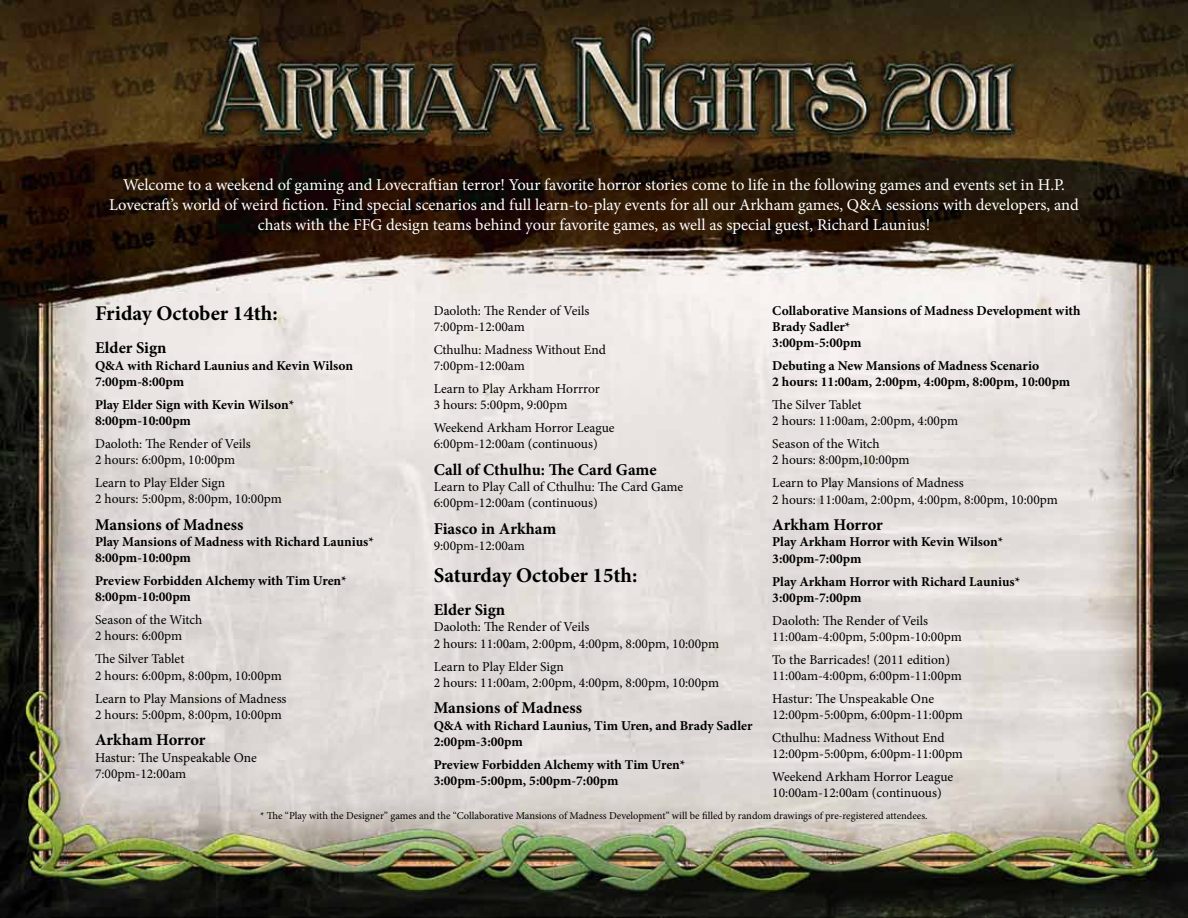
<style>
.page{position:relative;width:1188px;height:918px;background:#fff}
.page>*{position:absolute;margin:0;border:0;box-sizing:border-box;transform-origin:0 0}
.t1{font:700 21px "Minion Pro";color:#000}
.t2{font:16.5px/19.8px "Minion Pro";letter-spacing:-.005em;color:#fff;text-align:center}
.t3{font:700 16.5px "Minion Pro";color:#000}
.t4{font:13.5px/16.2px "Minion Pro";color:#000}
.t5{font:700 13.5px/16.2px "Minion Pro";color:#000}
.t6{font:10.5px "Minion Pro";color:#000}
</style>
<div class="page">
<img style="left:0;top:0;width:1188px;height:918px">
<p class="t2" style="left:109px;top:175px;width:971px">Welcome to a weekend of gaming and Lovecraftian terror! Your favorite horror stories come to life in the following games and events set in H.P.<br>Lovecraft’s world of weird fiction. Find special scenarios and full learn-to-play events for all our Arkham games, Q&amp;A sessions with developers, and chats with the FFG design teams behind your favorite games, as well as special guest, Richard Launius!</p>
<h1 class="t1" style="left:95px;top:299px;width:184px">Friday October 14th:</h1>
<p class="t3" style="left:95px;top:336px;width:73px">Elder Sign</p>
<p class="t5" style="left:95px;top:357px;width:260px">Q&amp;A with Richard Launius and Kevin Wilson<br>7:00pm-8:00pm</p>
<p class="t5" style="left:95px;top:396px;width:201px">Play Elder Sign with Kevin Wilson*<br>8:00pm-10:00pm</p>
<p class="t4" style="left:95px;top:436px;width:157px">Daoloth: The Render of Veils<br>2 hours: 6:00pm, 10:00pm</p>
<p class="t4" style="left:95px;top:475px;width:188px">Learn to Play Elder Sign<br>2 hours: 5:00pm, 8:00pm, 10:00pm</p>
<p class="t3" style="left:95px;top:513px;width:150px">Mansions of Madness</p>
<p class="t5" style="left:95px;top:533px;width:280px">Play Mansions of Madness with Richard Launius*<br>8:00pm-10:00pm</p>
<p class="t5" style="left:95px;top:573px;width:253px">Preview Forbidden Alchemy with Tim Uren*<br>8:00pm-10:00pm</p>
<p class="t4" style="left:95px;top:612px;width:109px">Season of the Witch<br>2 hours: 6:00pm</p>
<p class="t4" style="left:95px;top:651px;width:188px">The Silver Tablet<br>2 hours: 6:00pm, 8:00pm, 10:00pm</p>
<p class="t4" style="left:95px;top:690px;width:193px">Learn to Play Mansions of Madness<br>2 hours: 5:00pm, 8:00pm, 10:00pm</p>
<p class="t3" style="left:95px;top:728px;width:112px">Arkham Horror</p>
<p class="t4" style="left:95px;top:749px;width:163px">Hastur: The Unspeakable One<br>7:00pm-12:00am</p>
<p class="t4" style="left:434px;top:302px;width:157px">Daoloth: The Render of Veils<br>7:00pm-12:00am</p>
<p class="t4" style="left:434px;top:341px;width:174px">Cthulhu: Madness Without End<br>7:00pm-12:00am</p>
<p class="t4" style="left:434px;top:381px;width:168px">Learn to Play Arkham Horrror<br>3 hours: 5:00pm, 9:00pm</p>
<p class="t4" style="left:434px;top:420px;width:183px">Weekend Arkham Horror League<br>6:00pm-12:00am (continuous)</p>
<p class="t3" style="left:434px;top:458px;width:225px">Call of Cthulhu: The Card Game</p>
<p class="t4" style="left:434px;top:479px;width:251px">Learn to Play Call of Cthulhu: The Card Game<br>6:00pm-12:00am (continuous)</p>
<p class="t3" style="left:434px;top:517px;width:124px">Fiasco in Arkham</p>
<p class="t4" style="left:434px;top:538px;width:93px">9:00pm-12:00am</p>
<h1 class="t1" style="left:434px;top:560px;width:205px">Saturday October 15th:</h1>
<p class="t3" style="left:434px;top:598px;width:73px">Elder Sign</p>
<p class="t4" style="left:434px;top:619px;width:287px">Daoloth: The Render of Veils<br>2 hours: 11:00am, 2:00pm, 4:00pm, 8:00pm, 10:00pm</p>
<p class="t4" style="left:434px;top:658px;width:287px">Learn to Play Elder Sign<br>2 hours: 11:00am, 2:00pm, 4:00pm, 8:00pm, 10:00pm</p>
<p class="t3" style="left:434px;top:696px;width:150px">Mansions of Madness</p>
<p class="t5" style="left:434px;top:717px;width:320px">Q&amp;A with Richard Launius, Tim Uren, and Brady Sadler<br>2:00pm-3:00pm</p>
<p class="t5" style="left:434px;top:756px;width:253px">Preview Forbidden Alchemy with Tim Uren*<br>3:00pm-5:00pm, 5:00pm-7:00pm</p>
<p class="t5" style="left:772px;top:302px;width:310px">Collaborative Mansions of Madness Development with<br>Brady Sadler*<br>3:00pm-5:00pm</p>
<p class="t5" style="left:772px;top:357px;width:300px">Debuting a New Mansions of Madness Scenario<br>2 hours: 11:00am, 2:00pm, 4:00pm, 8:00pm, 10:00pm</p>
<p class="t4" style="left:772px;top:397px;width:187px">The Silver Tablet<br>2 hours: 11:00am, 2:00pm, 4:00pm</p>
<p class="t4" style="left:772px;top:436px;width:139px">Season of the Witch<br>2 hours: 8:00pm,10:00pm</p>
<p class="t4" style="left:772px;top:475px;width:287px">Learn to Play Mansions of Madness<br>2 hours: 11:00am, 2:00pm, 4:00pm, 8:00pm, 10:00pm</p>
<p class="t3" style="left:772px;top:513px;width:112px">Arkham Horror</p>
<p class="t5" style="left:772px;top:534px;width:233px">Play Arkham Horror with Kevin Wilson*<br>3:00pm-7:00pm</p>
<p class="t5" style="left:772px;top:573px;width:249px">Play Arkham Horror with Richard Launius*<br>3:00pm-7:00pm</p>
<p class="t4" style="left:772px;top:612px;width:191px">Daoloth: The Render of Veils<br>11:00am-4:00pm, 5:00pm-10:00pm</p>
<p class="t4" style="left:772px;top:651px;width:191px">To the Barricades! (2011 edition)<br>11:00am-4:00pm, 6:00pm-11:00pm</p>
<p class="t4" style="left:772px;top:691px;width:192px">Hastur: The Unspeakable One<br>12:00pm-5:00pm, 6:00pm-11:00pm</p>
<p class="t4" style="left:772px;top:730px;width:192px">Cthulhu: Madness Without End<br>12:00pm-5:00pm, 6:00pm-11:00pm</p>
<p class="t4" style="left:772px;top:769px;width:183px">Weekend Arkham Horror League<br>10:00am-12:00am (continuous)</p>
<p class="t6" style="left:260px;top:808px;width:669px">* The “Play with the Designer” games and the “Collaborative Mansions of Madness Development” will be filled by random drawings of pre-registered attendees.</p>
</div>
